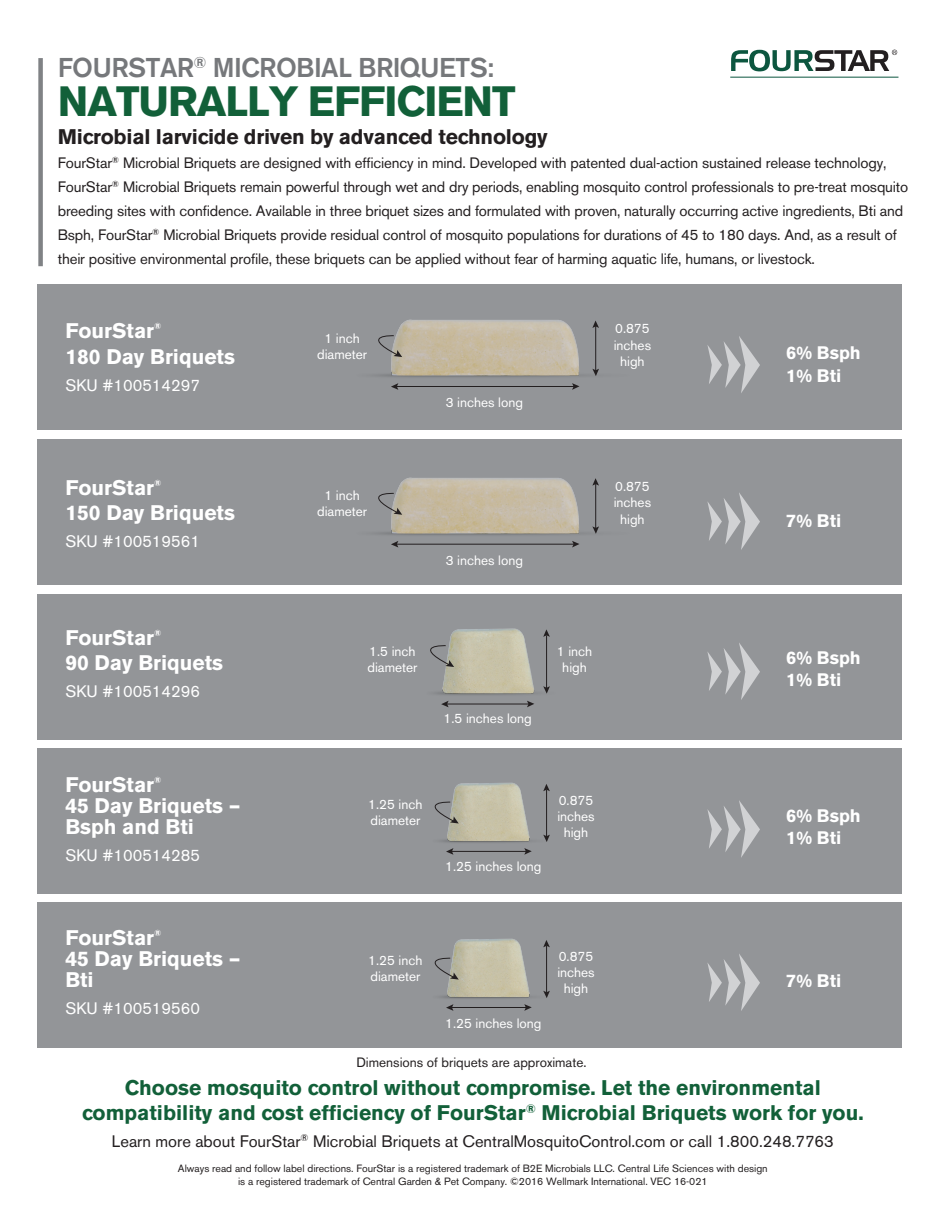
<style>
.page{position:relative;width:945px;height:1215px;background:#fff}
.page>*{position:absolute;margin:0;border:0;box-sizing:border-box;transform-origin:0 0}
.t1{font:700 42px "Akzidenz Grotesk BE";letter-spacing:-.025em;color:#126039}
.t2{font:500 27px "Akzidenz Grotesk BE";letter-spacing:-.025em;color:#76787b}
.t3{font:700 21px/25.2px "Akzidenz Grotesk BE";color:#126039;text-align:center}
.t4{font:700 21px/21px "Akzidenz Grotesk BE";color:#fff}
.t5{font:700 21px "Akzidenz Grotesk BE";letter-spacing:-.01em;color:#231f20}
.t6{font:700 18px/22.5px "Akzidenz Grotesk BE";color:#fff}
.t7{font:16.5px "Akzidenz Grotesk BE";color:#231f20}
.t8{font:16.5px "Akzidenz Grotesk BE";color:#fff}
.t9{font:15px/24px "Akzidenz Grotesk BE";letter-spacing:-.01em;color:#231f20}
.t10{font:13.5px/16.2px "Akzidenz Grotesk BE";color:#fff;text-align:center}
.t11{font:13.5px "Akzidenz Grotesk BE";color:#231f20}
.t12{font:10.5px/12.6px "Akzidenz Grotesk BE";color:#231f20;text-align:center}
.t13{font:700 8.7px "Akzidenz Grotesk BE";color:#fff}
</style>
<div class="page">
<div style="left:38px;top:58px;width:5px;height:208px;background:#808285"></div>
<hr style="left:730px;top:77px;width:168px;height:1px;background:#0c563f">
<svg style="left:731px;top:50px;width:166px;height:21px"></svg>
<div style="left:37px;top:284px;width:865px;height:146px;background:#939598"></div>
<div style="left:37px;top:440px;width:865px;height:145px;background:#939598"></div>
<div style="left:37px;top:594px;width:865px;height:146px;background:#939598"></div>
<div style="left:37px;top:748px;width:865px;height:146px;background:#939598"></div>
<div style="left:37px;top:903px;width:865px;height:145px;background:#939598"></div>
<img style="left:377px;top:319px;width:220px;height:65px">
<svg style="left:377px;top:334px;width:25px;height:23px"></svg>
<hr style="left:595px;top:326px;width:1px;height:45px;background:#231f20">
<svg style="left:592px;top:321px;width:7px;height:7px"></svg>
<svg style="left:592px;top:369px;width:7px;height:7px"></svg>
<hr style="left:395px;top:386px;width:181px;height:1px;background:#231f20">
<svg style="left:391px;top:383px;width:7px;height:7px"></svg>
<svg style="left:572px;top:383px;width:8px;height:7px"></svg>
<img style="left:377px;top:477px;width:220px;height:67px">
<svg style="left:377px;top:492px;width:25px;height:23px"></svg>
<hr style="left:595px;top:484px;width:1px;height:45px;background:#231f20">
<svg style="left:592px;top:478px;width:7px;height:8px"></svg>
<svg style="left:592px;top:526px;width:7px;height:8px"></svg>
<hr style="left:395px;top:544px;width:181px;height:1px;background:#231f20">
<svg style="left:391px;top:541px;width:7px;height:7px"></svg>
<svg style="left:572px;top:541px;width:8px;height:7px"></svg>
<svg style="left:707px;top:336px;width:53px;height:57px"></svg>
<svg style="left:707px;top:493px;width:53px;height:57px"></svg>
<svg style="left:707px;top:643px;width:53px;height:57px"></svg>
<svg style="left:707px;top:800px;width:53px;height:58px"></svg>
<svg style="left:707px;top:954px;width:53px;height:57px"></svg>
<hr style="left:445px;top:704px;width:86px;height:1px;background:#231f20">
<svg style="left:441px;top:701px;width:8px;height:6px"></svg>
<svg style="left:527px;top:701px;width:7px;height:6px"></svg>
<img style="left:436px;top:628px;width:114px;height:67px">
<svg style="left:430px;top:644px;width:24px;height:23px"></svg>
<hr style="left:450px;top:1007px;width:79px;height:1px;background:#231f20">
<svg style="left:446px;top:1004px;width:7px;height:7px"></svg>
<svg style="left:524px;top:1004px;width:8px;height:7px"></svg>
<img style="left:441px;top:938px;width:109px;height:61px">
<svg style="left:434px;top:957px;width:25px;height:23px"></svg>
<hr style="left:546px;top:946px;width:1px;height:49px;background:#231f20">
<svg style="left:543px;top:940px;width:7px;height:7px"></svg>
<svg style="left:543px;top:991px;width:7px;height:7px"></svg>
<hr style="left:450px;top:851px;width:79px;height:1px;background:#231f20">
<svg style="left:446px;top:848px;width:7px;height:7px"></svg>
<svg style="left:524px;top:848px;width:8px;height:7px"></svg>
<img style="left:441px;top:782px;width:109px;height:61px">
<svg style="left:434px;top:801px;width:25px;height:22px"></svg>
<hr style="left:546px;top:790px;width:1px;height:49px;background:#231f20">
<svg style="left:543px;top:784px;width:7px;height:7px"></svg>
<svg style="left:543px;top:835px;width:7px;height:7px"></svg>
<h2 class="t2" style="left:58px;top:51px;width:438px">FOURSTAR<sup>®</sup> MICROBIAL BRIQUETS:</h2>
<h1 class="t1" style="left:58px;top:77px;width:459px">NATURALLY EFFICIENT</h1>
<h3 class="t5" style="left:58px;top:125px;width:491px">Microbial larvicide driven by advanced technology</h3>
<p class="t9" style="left:58px;top:151px;width:852px">FourStar<sup>®</sup> Microbial Briquets are designed with efficiency in mind. Developed with patented dual-action sustained release technology, FourStar<sup>®</sup> Microbial Briquets remain powerful through wet and dry periods, enabling mosquito control professionals to pre-treat mosquito breeding sites with confidence. Available in three briquet sizes and formulated with proven, naturally occurring active ingredients, Bti and Bsph, FourStar<sup>®</sup> Microbial Briquets provide residual control of mosquito populations for durations of 45 to 180 days. And, as a result of their positive environmental profile, these briquets can be applied without fear of harming aquatic life, humans, or livestock.</p>
<h3 class="t4" style="left:65px;top:321px;width:90px">FourStar</h3>
<p class="t13" style="left:154px;top:321px;width:9px">®</p>
<h3 class="t4" style="left:65px;top:346px;width:171px">180 Day Briquets</h3>
<p class="t8" style="left:65px;top:375px;width:136px">SKU #100514297</p>
<h3 class="t4" style="left:65px;top:477px;width:90px">FourStar</h3>
<p class="t13" style="left:154px;top:477px;width:9px">®</p>
<h3 class="t4" style="left:65px;top:503px;width:171px">150 Day Briquets</h3>
<p class="t8" style="left:65px;top:532px;width:136px">SKU #100519561</p>
<h3 class="t4" style="left:65px;top:628px;width:90px">FourStar</h3>
<p class="t13" style="left:154px;top:628px;width:9px">®</p>
<h3 class="t4" style="left:65px;top:653px;width:159px">90 Day Briquets</h3>
<p class="t8" style="left:65px;top:682px;width:136px">SKU #100514296</p>
<h3 class="t4" style="left:65px;top:774px;width:90px">FourStar</h3>
<p class="t13" style="left:154px;top:774px;width:9px">®</p>
<h3 class="t4" style="left:65px;top:795px;width:177px">45 Day Briquets –<br>Bsph and Bti</h3>
<p class="t8" style="left:65px;top:845px;width:136px">SKU #100514285</p>
<h3 class="t4" style="left:65px;top:928px;width:90px">FourStar</h3>
<p class="t13" style="left:154px;top:928px;width:9px">®</p>
<h3 class="t4" style="left:65px;top:949px;width:177px">45 Day Briquets –<br>Bti</h3>
<p class="t8" style="left:65px;top:999px;width:136px">SKU #100519560</p>
<p class="t10" style="left:317px;top:330px;width:51px">1 inch diameter</p>
<p class="t10" style="left:317px;top:487px;width:51px">1 inch diameter</p>
<p class="t10" style="left:446px;top:395px;width:79px">3 inches long</p>
<p class="t10" style="left:446px;top:552px;width:79px">3 inches long</p>
<p class="t10" style="left:614px;top:321px;width:39px">0.875 inches high</p>
<p class="t10" style="left:614px;top:478px;width:39px">0.875 inches high</p>
<p class="t10" style="left:368px;top:643px;width:51px;text-align:left">1.5 inch diameter</p>
<p class="t10" style="left:444px;top:710px;width:90px">1.5 inches long</p>
<p class="t10" style="left:557px;top:643px;width:37px">1 inch high</p>
<p class="t10" style="left:368px;top:796px;width:56px;text-align:left">1.25 inch diameter</p>
<p class="t10" style="left:445px;top:859px;width:98px">1.25 inches long</p>
<p class="t10" style="left:557px;top:792px;width:39px">0.875 inches high</p>
<p class="t10" style="left:368px;top:952px;width:56px;text-align:left">1.25 inch diameter</p>
<p class="t10" style="left:445px;top:1015px;width:98px">1.25 inches long</p>
<p class="t10" style="left:557px;top:948px;width:39px">0.875 inches high</p>
<p class="t11" style="left:356px;top:1054px;width:232px">Dimensions of briquets are approximate.</p>
<p class="t6" style="left:786px;top:342px;width:76px">6% Bsph<br>1% Bti</p>
<p class="t6" style="left:786px;top:510px;width:57px">7% Bti</p>
<p class="t6" style="left:786px;top:646px;width:76px">6% Bsph<br>1% Bti</p>
<p class="t6" style="left:786px;top:804px;width:76px">6% Bsph<br>1% Bti</p>
<p class="t6" style="left:786px;top:970px;width:57px">7% Bti</p>
<h3 class="t3" style="left:82px;top:1075px;width:783px">Choose mosquito control without compromise. Let the environmental compatibility and cost efficiency of FourStar<sup>®</sup> Microbial Briquets work for you.</h3>
<p class="t7" style="left:112px;top:1131px;width:724px">Learn more about FourStar<sup>®</sup> Microbial Briquets at CentralMosquitoControl.com or call 1.800.248.7763</p>
<p class="t12" style="left:178px;top:1162px;width:591px">Always read and follow label directions. FourStar is a registered trademark of B2E Microbials LLC. Central Life Sciences with design is a registered trademark of Central Garden &amp; Pet Company. ©2016 Wellmark International. VEC 16-021</p>
</div>
